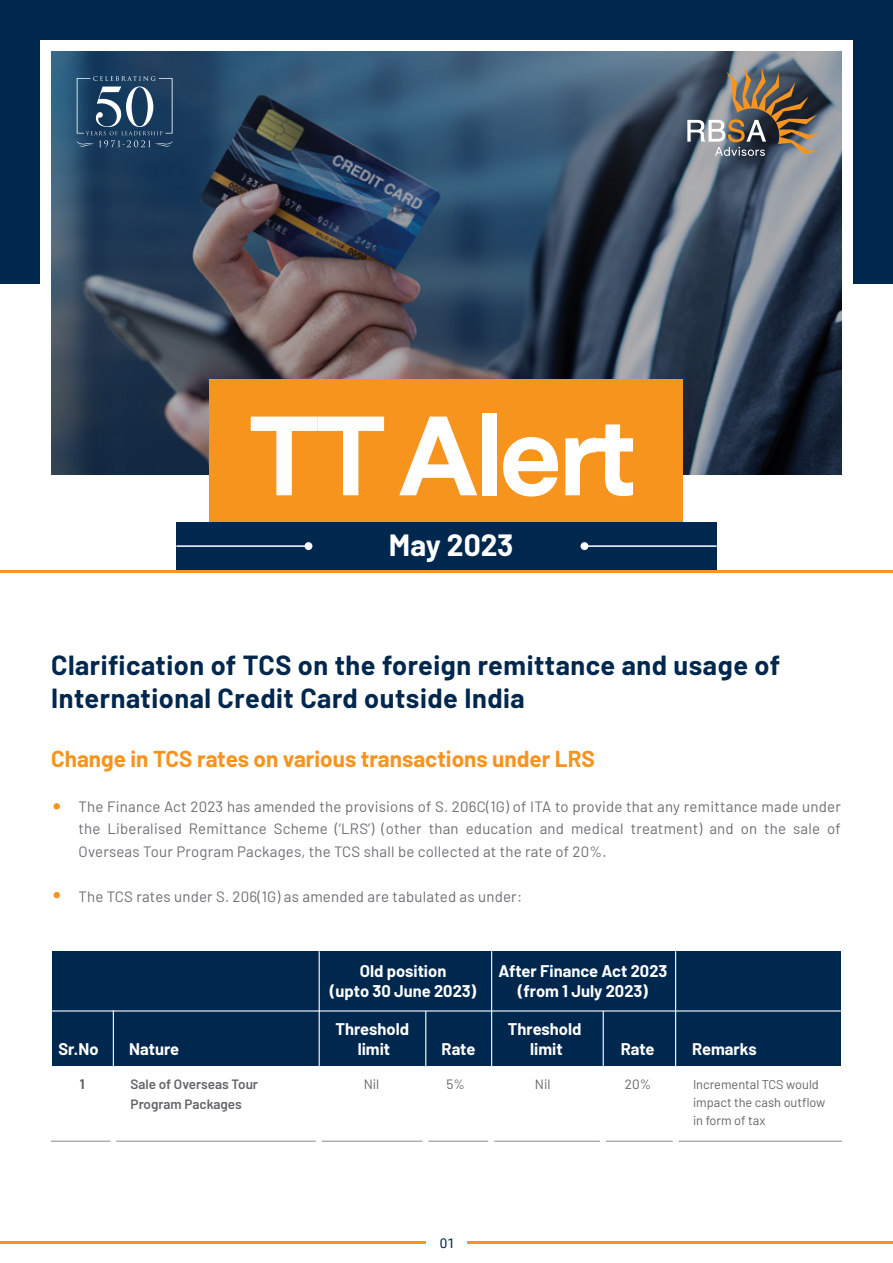
<style>
.page{position:relative;width:893px;height:1263px;background:#fff}
.page>*{position:absolute;margin:0;border:0;box-sizing:border-box;transform-origin:0 0}
.t1{font:700 112.5px "Larsseit";letter-spacing:-.045em;color:#fff}
.t2{font:700 30px "Barlow";color:#fff}
.t3{font:700 27px/33px "Barlow";letter-spacing:.02em;color:#00274d}
.t4{font:700 22.5px "Barlow";color:#f7941e}
.t5{font:700 16.5px/19.8px "Barlow";color:#fff;text-align:center}
.t6{font:15px/22.5px "Barlow";letter-spacing:.015em;color:#6d6e71;text-align:justify}
.t7{font:600 13.5px/19.5px "Barlow";color:#636466}
.t8{font:13.5px "Barlow";color:#636466}
.t9{font:13.5px "Roboto";color:#00274d}
.t10{font:700 13.5px "Barlow";color:#636466}
.t11{font:12.75px/18px "Barlow";color:#636466}
</style>
<div class="page">
<hr style="left:0;top:1242px;width:893px;height:2px;background:#f7941e">
<div style="left:426px;top:1231px;width:40px;height:24px;background:#fff"></div>
<div style="left:0;top:0;width:893px;height:284px;background:#00274d"></div>
<div style="left:40px;top:40px;width:812px;height:445px;background:#fff"></div>
<svg style="left:51px;top:51px;width:791px;height:424px;background:#3d4d60"></svg>
<svg style="left:77px;top:76px;width:96px;height:71px;background:#385775"></svg>
<svg style="left:687px;top:68px;width:133px;height:88px;background:#6d6965"></svg>
<hr style="left:0;top:570px;width:893px;height:3px;background:#f7941e">
<div style="left:210px;top:380px;width:473px;height:190px;background:#f7941e"></div>
<div style="left:176px;top:522px;width:541px;height:48px;background:#00274d"></div>
<hr style="left:584px;top:545px;width:133px;height:2px;background:#fff">
<div style="left:580px;top:542px;width:8px;height:8px;background:#fff;border-radius:50%"></div>
<hr style="left:176px;top:545px;width:133px;height:2px;background:#fff">
<div style="left:305px;top:542px;width:7px;height:8px;background:#fff;border-radius:50%"></div>
<svg style="left:54px;top:803px;width:6px;height:6px"></svg>
<svg style="left:54px;top:892px;width:6px;height:6px"></svg>
<hr style="left:51px;top:1141px;width:791px;height:1px;background:#939598">
<div style="left:52px;top:951px;width:789px;height:115px;background:#00274d"></div>
<hr style="left:113px;top:1010px;width:1px;height:56px;background:#fff">
<hr style="left:319px;top:951px;width:1px;height:115px;background:#fff">
<hr style="left:52px;top:1010px;width:789px;height:1px;background:#fff">
<hr style="left:425px;top:1011px;width:1px;height:55px;background:#fff">
<hr style="left:491px;top:951px;width:1px;height:115px;background:#fff">
<hr style="left:603px;top:1011px;width:1px;height:55px;background:#fff">
<hr style="left:675px;top:951px;width:1px;height:115px;background:#fff">
<div style="left:110px;top:1069px;width:6px;height:85px;background:#fff"></div>
<div style="left:316px;top:1069px;width:6px;height:85px;background:#fff"></div>
<div style="left:422px;top:1069px;width:6px;height:85px;background:#fff"></div>
<div style="left:488px;top:1069px;width:6px;height:85px;background:#fff"></div>
<div style="left:600px;top:1069px;width:6px;height:85px;background:#fff"></div>
<div style="left:673px;top:1069px;width:6px;height:85px;background:#fff"></div>
<h1 class="t1" style="left:249px;top:383px;width:389px">TT Alert</h1>
<h2 class="t2" style="left:389px;top:523px;width:126px">May 2023</h2>
<h3 class="t3" style="left:51px;top:646px;width:731px">Clarification of TCS on the foreign remittance and usage of<br>International Credit Card outside India</h3>
<h3 class="t4" style="left:51px;top:742px;width:545px">Change in TCS rates on various transactions under LRS</h3>
<p class="t6" style="left:79px;top:794px;width:764px">The Finance Act 2023 has amended the provisions of S. 206C(1G) of ITA to provide that any remittance made under the Liberalised Remittance Scheme (‘LRS’) (other than education and medical treatment) and on the sale of Overseas Tour Program Packages, the TCS shall be collected at the rate of 20%.</p>
<p class="t6" style="left:79px;top:884px;width:445px">The TCS rates under S. 206(1G) as amended are tabulated as under:</p>
<p class="t5" style="left:58px;top:1037px;width:42px">Sr.No</p>
<p class="t5" style="left:330px;top:960px;width:148px">Old position<br>(upto 30 June 2023)</p>
<p class="t5" style="left:498px;top:960px;width:170px">After Finance Act 2023 (from 1 July 2023)</p>
<p class="t5" style="left:336px;top:1018px;width:75px">Threshold limit</p>
<p class="t5" style="left:508px;top:1018px;width:75px">Threshold limit</p>
<p class="t5" style="left:129px;top:1037px;width:51px">Nature</p>
<p class="t5" style="left:442px;top:1037px;width:35px">Rate</p>
<p class="t5" style="left:692px;top:1037px;width:66px">Remarks</p>
<p class="t5" style="left:621px;top:1037px;width:35px">Rate</p>
<p class="t10" style="left:80px;top:1074px;width:6px">1</p>
<p class="t7" style="left:131px;top:1073px;width:129px">Sale of Overseas Tour<br>Program Packages</p>
<p class="t8" style="left:364px;top:1075px;width:17px">Nil</p>
<p class="t8" style="left:446px;top:1075px;width:20px">5%</p>
<p class="t8" style="left:535px;top:1075px;width:17px">Nil</p>
<p class="t8" style="left:625px;top:1075px;width:28px">20%</p>
<p class="t11" style="left:693px;top:1074px;width:134px">Incremental TCS would impact the cash outflow in form of tax</p>
<p class="t9" style="left:440px;top:1233px;width:17px">01</p>
</div>
